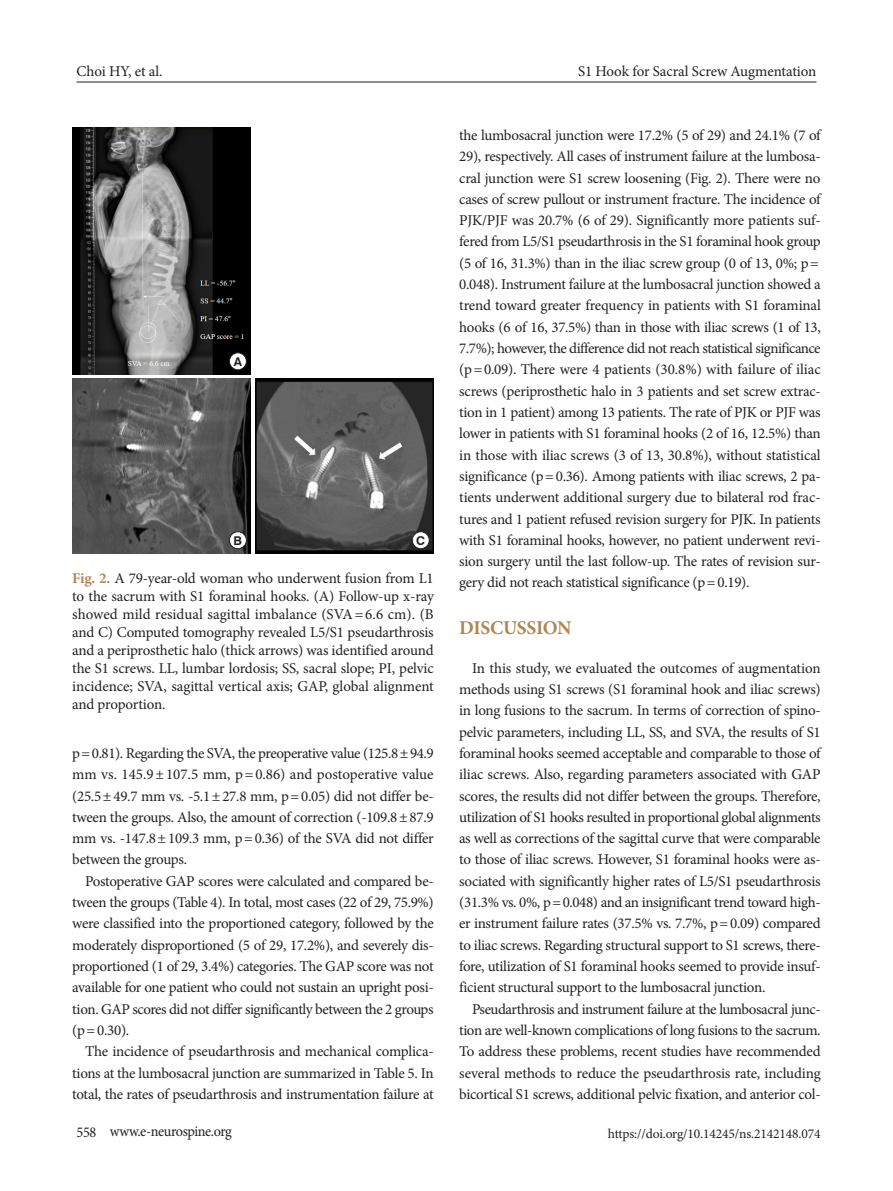
<style>
.page{position:relative;width:893px;height:1191px;background:#fff}
.page>*{position:absolute;margin:0;border:0;box-sizing:border-box;transform-origin:0 0}
.대제목{font:700 19.5px "Minion Pro";letter-spacing:-.02em;color:#b28450}
.본문{font:15px/21.3px "Minion Pro";letter-spacing:-.02em;color:#231f20;text-align:justify}
.표그림캡션{font:15px/18px "Minion Pro";letter-spacing:-.005em;color:#231f20;text-align:justify}
.본문-2{font:15px "Minion Pro";letter-spacing:-.02em;color:#231f20;scale:.95 1}
.t1{font:13.5px "Minion Pro";letter-spacing:-.01em;color:#231f20}
.t2{font:700 12.15px "Swiss 721 BT";color:#231f20}
.s1{font-weight:700;color:#b28450}
</style>
<div class="page">
<hr style="left:77px;top:82px;width:739px;height:1px;background:#231f20">
<img style="left:72px;top:128px;width:179px;height:246px">
<img style="left:72px;top:378px;width:179px;height:175px">
<img style="left:255px;top:378px;width:179px;height:175px">
<div style="left:229px;top:353px;width:17px;height:17px;background:#fff;border-radius:50%"></div>
<div style="left:229px;top:352px;width:18px;height:18px;border:1px solid #231f20;border-radius:50%"></div>
<div style="left:229px;top:532px;width:17px;height:17px;background:#fff;border-radius:50%"></div>
<div style="left:229px;top:531px;width:18px;height:18px;border:1px solid #231f20;border-radius:50%"></div>
<div style="left:412px;top:532px;width:17px;height:17px;background:#fff;border-radius:50%"></div>
<div style="left:412px;top:531px;width:17px;height:18px;border:1px solid #231f20;border-radius:50%"></div>
<p class="본문" style="left:77px;top:61px;width:88px">Choi HY, et al.</p>
<p class="본문" style="left:578px;top:61px;width:240px">S1 Hook for Sacral Screw Augmentation</p>
<p class="t2" style="left:234px;top:354px;width:10px">A</p>
<p class="t2" style="left:234px;top:533px;width:10px">B</p>
<p class="t2" style="left:416px;top:533px;width:10px">C</p>
<p class="표그림캡션" style="left:72px;top:569px;width:363px"><span class="s1">Fig. 2.</span> A 79-year-old woman who underwent fusion from L1 to the sacrum with S1 foraminal hooks. (A) Follow-up x-ray showed mild residual sagittal imbalance (SVA = 6.6 cm). (B and C) Computed tomography revealed L5/S1 pseudarthrosis and a periprosthetic halo (thick arrows) was identified around the S1 screws. LL, lumbar lordosis; SS, sacral slope; PI, pelvic incidence; SVA, sagittal vertical axis; GAP, global alignment and proportion.</p>
<p class="본문" style="left:72px;top:742px;width:363px">p= 0.81). Regarding the SVA, the preoperative value (125.8± 94.9 mm vs. 145.9 ± 107.5 mm, p = 0.86) and postoperative value (25.5± 49.7 mm vs. -5.1± 27.8 mm, p= 0.05) did not differ be&shy;tween the groups. Also, the amount of correction (-109.8± 87.9 mm vs. -147.8± 109.3 mm, p= 0.36) of the SVA did not differ between the groups.</p>
<p class="본문" style="left:72px;top:870px;width:363px;text-indent:13px">Postoperative GAP scores were calculated and compared be&shy;tween the groups (Table 4). In total, most cases (22 of 29, 75.9%) were classified into the proportioned category, followed by the moderately disproportioned (5 of 29, 17.2%), and severely dis&shy;proportioned (1 of 29, 3.4%) categories. The GAP score was not available for one patient who could not sustain an upright posi&shy;tion. GAP scores did not differ significantly between the 2 groups (p= 0.30).</p>
<p class="본문" style="left:72px;top:1040px;width:363px;text-indent:13px">The incidence of pseudarthrosis and mechanical complica&shy;tions at the lumbosacral junction are summarized in Table 5. In total, the rates of pseudarthrosis and instrumentation failure at</p>
<p class="본문" style="left:459px;top:125px;width:363px;text-align:left">the lumbosacral junction were 17.2% (5 of 29) and 24.1% (7 of 29), respectively. All cases of instrument failure at the lumbosa&shy;cral junction were S1 screw loosening (Fig. 2). There were no cases of screw pullout or instrument fracture. The incidence of PJK/PJF was 20.7% (6 of 29). Significantly more patients suf&shy;fered from L5/S1 pseudarthrosis in the S1 foraminal hook group (5 of 16, 31.3%) than in the iliac screw group (0 of 13, 0%; p= 0.048). Instrument failure at the lumbosacral junction showed a trend toward greater frequency in patients with S1 foraminal hooks (6 of 16, 37.5%) than in those with iliac screws (1 of 13, 7.7%); however, the difference did not reach statistical significance (p= 0.09). There were 4 patients (30.8%) with failure of iliac screws (periprosthetic halo in 3 patients and set screw extrac&shy;tion in 1 patient) among 13 patients. The rate of PJK or PJF was lower in patients with S1 foraminal hooks (2 of 16, 12.5%) than in those with iliac screws (3 of 13, 30.8%), without statistical significance (p= 0.36). Among patients with iliac screws, 2 pa&shy;tients underwent additional surgery due to bilateral rod frac&shy;tures and 1 patient refused revision surgery for PJK. In patients with S1 foraminal hooks, however, no patient underwent revi&shy;sion surgery until the last follow-up. The rates of revision sur&shy;gery did not reach statistical significance (p= 0.19).</p>
<p class="대제목" style="left:459px;top:614px;width:114px">DISCUSSION</p>
<p class="본문" style="left:459px;top:657px;width:363px;text-indent:13px">In this study, we evaluated the outcomes of augmentation methods using S1 screws (S1 foraminal hook and iliac screws) in long fusions to the sacrum. In terms of correction of spino&shy;pelvic parameters, including LL, SS, and SVA, the results of S1 foraminal hooks seemed acceptable and comparable to those of iliac screws. Also, regarding parameters associated with GAP scores, the results did not differ between the groups. Therefore, utilization of S1 hooks resulted in proportional global alignments as well as corrections of the sagittal curve that were comparable to those of iliac screws. However, S1 foraminal hooks were as&shy;sociated with significantly higher rates of L5/S1 pseudarthrosis (31.3% vs. 0%, p= 0.048) and an insignificant trend toward high&shy;er instrument failure rates (37.5% vs. 7.7%, p= 0.09) compared to iliac screws. Regarding structural support to S1 screws, there&shy;fore, utilization of S1 foraminal hooks seemed to provide insuf&shy;ficient structural support to the lumbosacral junction.</p>
<p class="본문" style="left:459px;top:998px;width:363px;text-indent:13px">Pseudarthrosis and instrument failure at the lumbosacral junc&shy;tion are well-known complications of long fusions to the sacrum.<br>To address these problems, recent studies have recommended several methods to reduce the pseudarthrosis rate, including bicortical S1 screws, additional pelvic fixation, and anterior col-</p>
<p class="본문-2" style="left:77px;top:1121px;width:165px">558 www.e-neurospine.org</p>
<p class="t1" style="left:608px;top:1124px;width:214px">https://doi.org/10.14245/ns.2142148.074</p>
</div>
